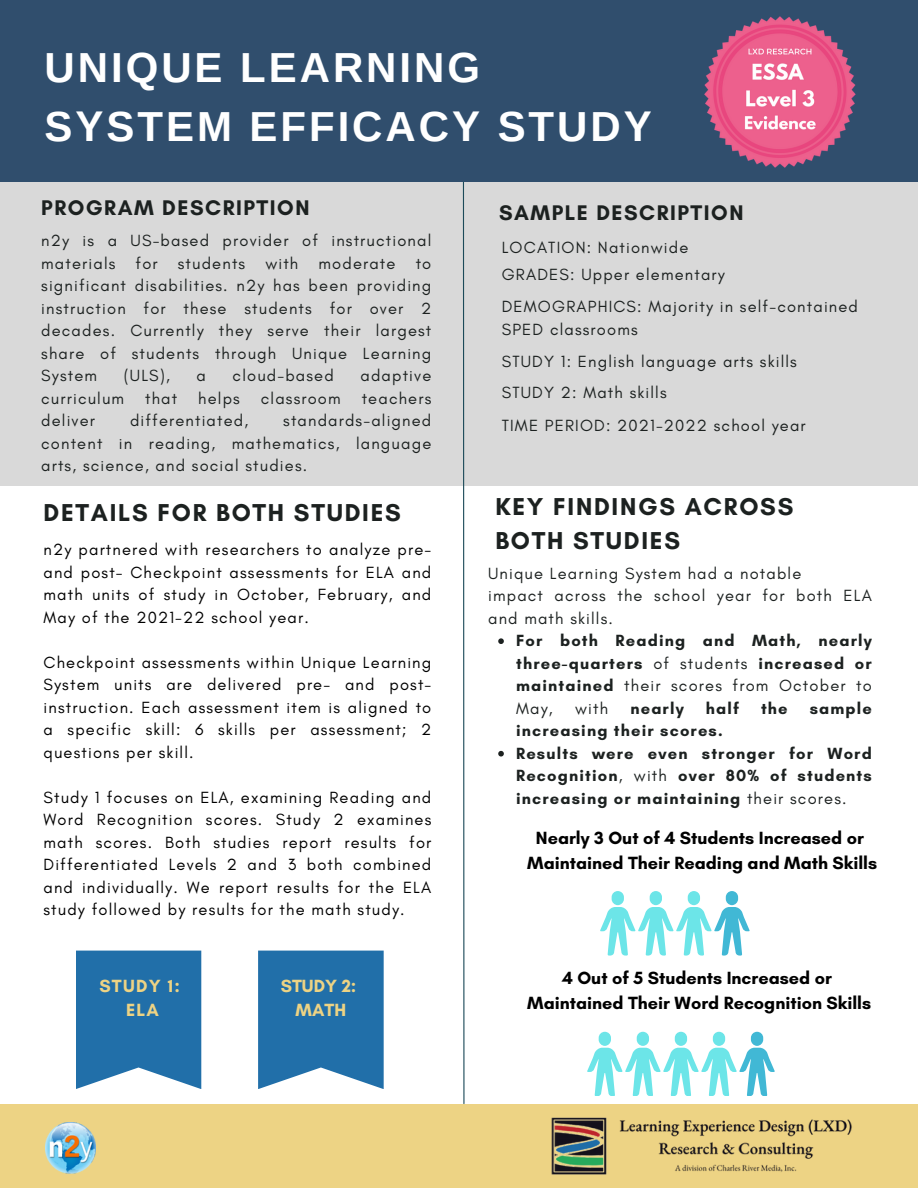
<style>
.page{position:relative;width:918px;height:1188px;background:#fff}
.page>*{position:absolute;margin:0;border:0;box-sizing:border-box;transform-origin:0 0}
.t1{font:700 42px/58.5px "Arimo";letter-spacing:.07em;color:#fff}
.t2{font:700 24.9px/33.8px "Glacial Indifference";letter-spacing:.07em;color:#1c2120}
.t3{font:700 21.6px "Glacial Indifference";letter-spacing:.07em;color:#1c2120}
.t4{font:700 18px/24.8px "Glacial Indifference";color:#000;text-align:center}
.t5{font:700 18px/24.8px "Glacial Indifference";color:#edd384;text-align:center}
.t6{font:700 18px/24.8px "Glacial Indifference";letter-spacing:.07em;color:#edd384;text-align:center}
.t7{font:16.5px/22.5px "Glacial Indifference";letter-spacing:.07em;color:#1c2120}
.t8{font:16.5px/22.5px "Glacial Indifference";letter-spacing:.07em;color:#000;text-align:justify}
.t9{font:700 16.5px/22.5px "Glacial Indifference";letter-spacing:.07em;color:#1c2120;text-align:justify}
.s1{font-weight:400}
</style>
<div class="page">
<div style="left:0;top:0;width:918px;height:187px;background:#304e6d"></div>
<div style="left:0;top:1104px;width:918px;height:84px;background:#edd384"></div>
<div style="left:0;top:182px;width:918px;height:303px;background:#d9d9d9"></div>
<svg style="left:462px;top:182px;width:3px;height:922px"></svg>
<img style="left:551px;top:1117px;width:301px;height:58px">
<img style="left:704px;top:16px;width:152px;height:152px">
<img style="left:45px;top:1123px;width:51px;height:50px">
<svg style="left:76px;top:951px;width:125px;height:138px;background:#327aaf"></svg>
<svg style="left:258px;top:951px;width:126px;height:138px;background:#327aaf"></svg>
<svg style="left:498px;top:638px;width:6px;height:6px"></svg>
<svg style="left:498px;top:751px;width:6px;height:6px"></svg>
<svg style="left:587px;top:1032px;width:188px;height:64px"></svg>
<svg style="left:600px;top:891px;width:150px;height:64px"></svg>
<p class="t1" style="left:45px;top:39px;width:609px">UNIQUE LEARNING<br>SYSTEM EFFICACY STUDY</p>
<h2 class="t3" style="left:41px;top:194px;width:270px">PROGRAM DESCRIPTION</h2>
<p class="t3" style="left:499px;top:199px;width:246px">SAMPLE DESCRIPTION</p>
<h2 class="t7" style="left:41px;top:229px;width:392px;text-align:justify">n2y is a US-based provider of instructional materials for students with moderate to significant disabilities. n2y has been providing instruction for these students for over 2 decades. Currently they serve their largest share of students through Unique Learning System</h2>
<h2 class="t7" style="left:124px;top:364px;width:48px">(ULS),</h2>
<h2 class="t7" style="left:197px;top:364px;width:11px">a</h2>
<h2 class="t7" style="left:233px;top:364px;width:103px">cloud-based</h2>
<h2 class="t7" style="left:360px;top:364px;width:72px">adaptive</h2>
<h2 class="t7" style="left:41px;top:387px;width:84px">curriculum</h2>
<h2 class="t7" style="left:145px;top:387px;width:34px">that</h2>
<h2 class="t7" style="left:198px;top:387px;width:43px">helps</h2>
<h2 class="t7" style="left:261px;top:387px;width:81px">classroom</h2>
<h2 class="t7" style="left:362px;top:387px;width:71px">teachers</h2>
<h2 class="t7" style="left:41px;top:409px;width:55px">deliver</h2>
<h2 class="t7" style="left:130px;top:409px;width:120px">differentiated,</h2>
<h2 class="t7" style="left:41px;top:409px;width:392px;text-align:justify;text-indent:242px">standards-aligned content in reading, mathematics, language arts, science, and social studies.</h2>
<p class="t2" style="left:44px;top:496px;width:359px">DETAILS FOR BOTH STUDIES</p>
<p class="t8" style="left:44px;top:538px;width:389px">n2y partnered with researchers to analyze pre&shy;and post- Checkpoint assessments for ELA and math units of study in October, February, and May of the 2021-22 school year.</p>
<p class="t8" style="left:44px;top:651px;width:389px">Checkpoint assessments within Unique Learning System units are delivered pre- and post&shy;instruction. Each assessment item is aligned to a specific skill: 6 skills per assessment; 2 questions per skill.</p>
<h5 class="t8" style="left:44px;top:786px;width:389px">Study 1 focuses on ELA, examining Reading and Word Recognition scores. Study 2 examines math scores. Both studies report results for Differentiated Levels 2 and 3 both combined and individually. We report results for the ELA study followed by results for the math study.</h5>
<h3 class="t6" style="left:99px;top:973px;width:82px">STUDY 1:<br>ELA</h3>
<p class="t5" style="left:281px;top:973px;width:77px">STUDY 2:<br>MATH</p>
<p class="t7" style="left:502px;top:236px;width:188px">LOCATION: Nationwide</p>
<p class="t7" style="left:502px;top:263px;width:225px">GRADES: Upper elementary</p>
<p class="t7" style="left:502px;top:295px;width:358px">DEMOGRAPHICS: Majority in self-contained<br>SPED classrooms</p>
<h4 class="t7" style="left:502px;top:349px;width:297px">STUDY 1: English language arts skills</h4>
<h5 class="t7" style="left:502px;top:381px;width:166px">STUDY 2: Math skills</h5>
<h4 class="t7" style="left:502px;top:414px;width:305px">TIME PERIOD: 2021-2022 school year</h4>
<p class="t2" style="left:495px;top:490px;width:300px">KEY FINDINGS ACROSS<br>BOTH STUDIES</p>
<p class="t7" style="left:488px;top:562px;width:315px">Unique Learning System had a notable</p>
<p class="t7" style="left:488px;top:584px;width:385px">impact across the school year for both ELA and math skills.</p>
<p class="t9" style="left:516px;top:629px;width:357px">For both Reading and Math, nearly three-quarters <span class="s1">of students</span> increased or maintained <span class="s1">their scores from October to May,</span></p>
<p class="t7" style="left:575px;top:697px;width:34px">with</p>
<p class="t9" style="left:630px;top:697px;width:55px">nearly</p>
<p class="t9" style="left:706px;top:697px;width:35px">half</p>
<p class="t9" style="left:761px;top:697px;width:28px">the</p>
<p class="t9" style="left:810px;top:697px;width:64px">sample</p>
<p class="t9" style="left:516px;top:719px;width:208px">increasing their scores.</p>
<p class="t9" style="left:516px;top:742px;width:357px">Results were even stronger for Word Recognition<span class="s1">, with</span> over 80% of students increasing or maintaining <span class="s1">their scores.</span></p>
<p class="t4" style="left:527px;top:825px;width:351px">Nearly 3 Out of 4 Students Increased or<br>Maintained Their Reading and Math Skills</p>
<p class="t4" style="left:527px;top:965px;width:345px">4 Out of 5 Students Increased or<br>Maintained Their Word Recognition Skills</p>
</div>
